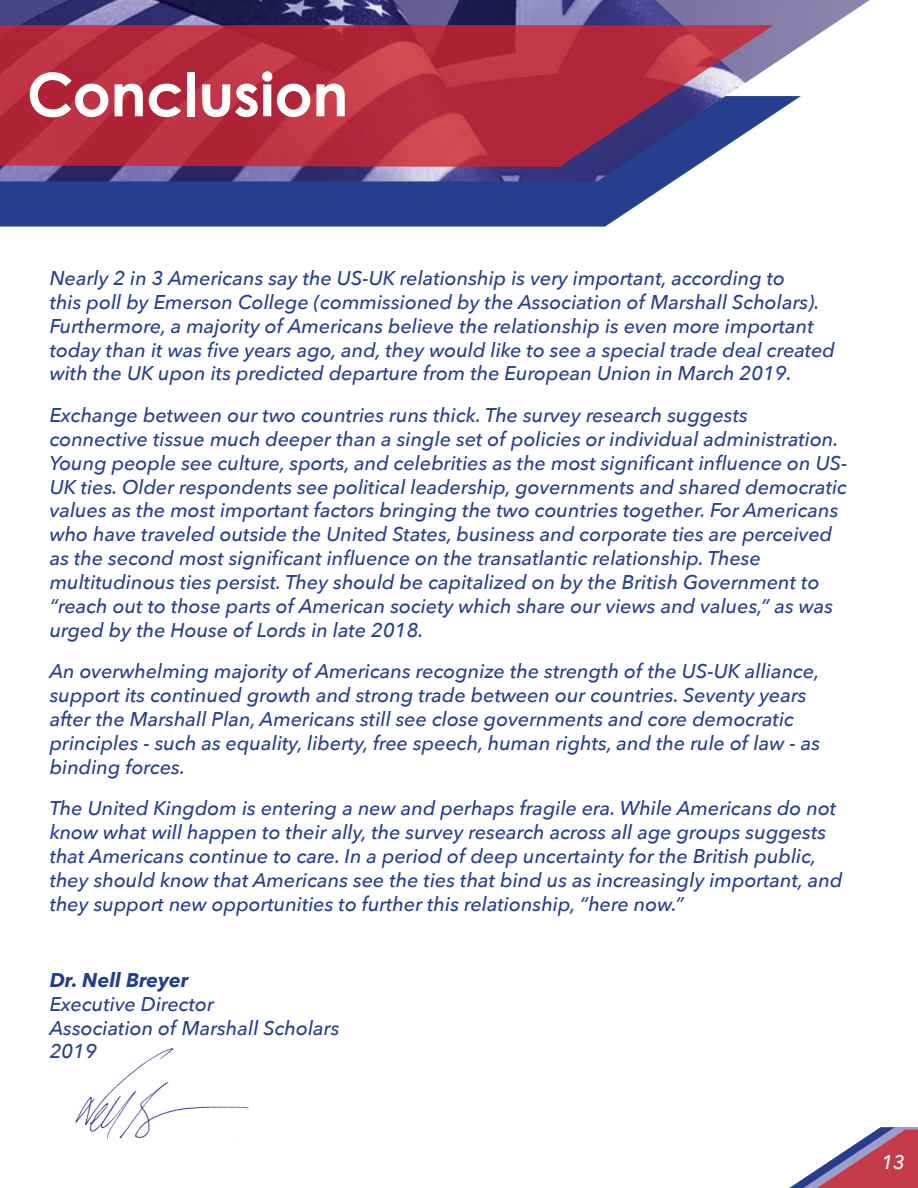
<style>
.page{position:relative;width:918px;height:1188px;background:#fff}
.page>*{position:absolute;margin:0;border:0;box-sizing:border-box;transform-origin:0 0}
.t1{font:700 60px "Century Gothic";letter-spacing:-.005em;color:#fff}
.t2{font:italic 500 19.8px/23.9px "Avenir Next";color:#253f8e}
.t3{font:italic 700 19.8px "Avenir Next";color:#253f8e}
.t4{font:italic 500 19.8px "Avenir Next";color:#fff}
</style>
<div class="page">
<svg style="left:789px;top:1127px;width:129px;height:61px"></svg>
<svg style="left:0;top:181px;width:674px;height:46px;background:#324a94"></svg>
<img style="left:0;top:0;width:870px;height:181px">
<svg style="left:0;top:25px;width:774px;height:142px;background:#ad364c"></svg>
<img style="left:75px;top:1049px;width:174px;height:89px">
<h1 class="t1" style="left:27px;top:49px;width:323px">Conclusion</h1>
<p class="t2" style="left:50px;top:265px;width:787px">Nearly 2 in 3 Americans say the US-UK relationship is very important, according to<br>this poll by Emerson College (commissioned by the Association of Marshall Scholars).<br>Furthermore, a majority of Americans believe the relationship is even more important today than it was five years ago, and, they would like to see a special trade deal created with the UK upon its predicted departure from the European Union in March 2019.</p>
<p class="t2" style="left:50px;top:403px;width:799px">Exchange between our two countries runs thick. The survey research suggests connective tissue much deeper than a single set of policies or individual administration.<br>Young people see culture, sports, and celebrities as the most significant influence on US-UK ties. Older respondents see political leadership, governments and shared democratic values as the most important factors bringing the two countries together. For Americans who have traveled outside the United States, business and corporate ties are perceived as the second most significant influence on the transatlantic relationship. These multitudinous ties persist. They should be capitalized on by the British Government to “reach out to those parts of American society which share our views and values,” as was urged by the House of Lords in late 2018.</p>
<p class="t2" style="left:50px;top:659px;width:772px">An overwhelming majority of Americans recognize the strength of the US-UK alliance, support its continued growth and strong trade between our countries. Seventy years after the Marshall Plan, Americans still see close governments and core democratic principles - such as equality, liberty, free speech, human rights, and the rule of law - as binding forces.</p>
<p class="t2" style="left:50px;top:796px;width:794px">The United Kingdom is entering a new and perhaps fragile era. While Americans do not know what will happen to their ally, the survey research across all age groups suggests that Americans continue to care. In a period of deep uncertainty for the British public, they should know that Americans see the ties that bind us as increasingly important, and they support new opportunities to further this relationship, “here now.”</p>
<p class="t3" style="left:50px;top:963px;width:140px">Dr. Nell Breyer</p>
<p class="t2" style="left:50px;top:991px;width:291px">Executive Director<br>Association of Marshall Scholars<br>2019</p>
<p class="t4" style="left:881px;top:1145px;width:25px">13</p>
</div>
